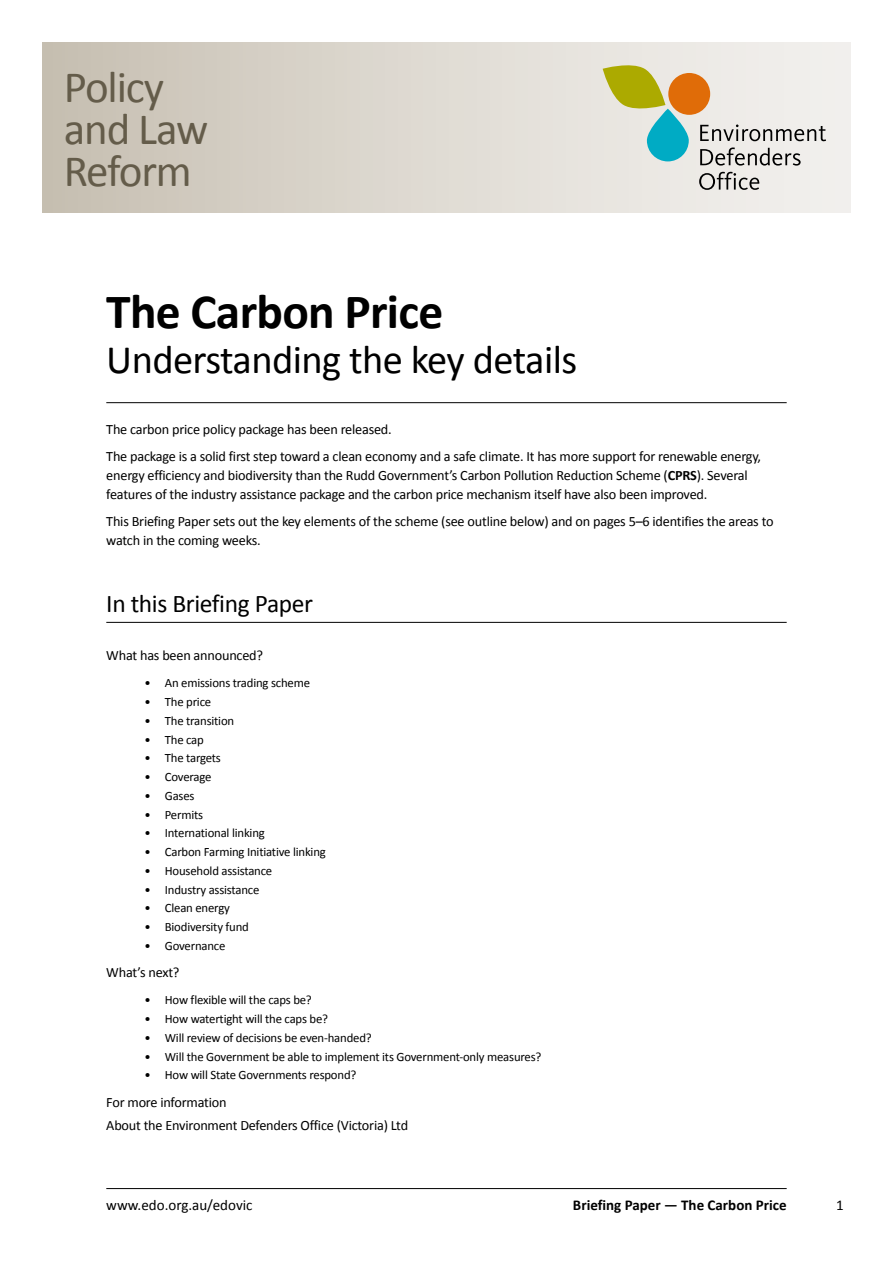
<style>
.page{position:relative;width:893px;height:1263px;background:#fff}
.page>*{position:absolute;margin:0;border:0;box-sizing:border-box;transform-origin:0 0}
.t1{font:700 49.5px "Calibri";letter-spacing:-.015em;color:#000}
.t2{font:45px/42px "Calibri";letter-spacing:-.025em;color:#645c4a}
.t3{font:40.5px "Calibri";letter-spacing:-.015em;color:#000}
.t4{font:25.5px "Calibri";letter-spacing:-.015em;color:#000}
.t5{font:700 15px "Calibri";color:#000}
.t6{font:15px "Calibri";color:#000}
.t7{font:14.25px/18.8px "Calibri";letter-spacing:-.015em;color:#000}
.t8{font:12.75px "Calibri";letter-spacing:-.015em;color:#000}
.s1{font-weight:700}
</style>
<div class="page">
<hr style="left:106px;top:1188px;width:681px;height:1px;background:#000">
<div style="left:43px;top:43px;width:807px;height:170px;background:linear-gradient(to right,#c8c1b3,#f5f4f2)"></div>
<svg style="left:700px;top:124px;width:126px;height:17px;background:#b4b2b0"></svg>
<svg style="left:700px;top:147px;width:101px;height:19px;background:#b4b2af"></svg>
<svg style="left:699px;top:172px;width:61px;height:18px"></svg>
<svg style="left:647px;top:109px;width:42px;height:52px;background:#29b5c9"></svg>
<svg style="left:603px;top:64px;width:62px;height:49px;background:#c3c054"></svg>
<div style="left:668px;top:73px;width:42px;height:42px;background:#e06c08;border-radius:50%"></div>
<hr style="left:106px;top:402px;width:681px;height:1px;background:#000">
<hr style="left:106px;top:622px;width:681px;height:1px;background:#000">
<h2 class="t2" style="left:64px;top:64px;width:146px">Policy and Law<br>Reform</h2>
<h1 class="t1" style="left:106px;top:281px;width:338px">The Carbon Price</h1>
<h3 class="t3" style="left:106px;top:334px;width:472px">Understanding the key details</h3>
<p class="t7" style="left:106px;top:415px;width:656px;line-height:27.3px">The carbon price policy package has been released.<br>The package is a solid first step toward a clean economy and a safe climate. It has more support for renewable energy,</p>
<p class="t7" style="left:106px;top:465px;width:643px">energy efficiency and biodiversity than the Rudd Government’s Carbon Pollution Reduction Scheme (<span class="s1">CPRS</span>). Several features of the industry assistance package and the carbon price mechanism itself have also been improved.</p>
<p class="t7" style="left:106px;top:511px;width:669px">This Briefing Paper sets out the key elements of the scheme (see outline below) and on pages 5–6 identifies the areas to watch in the coming weeks.</p>
<h3 class="t4" style="left:106px;top:587px;width:208px">In this Briefing Paper</h3>
<p class="t7" style="left:106px;top:645px;width:158px">What has been announced?</p>
<p class="t8" style="left:145px;top:675px;width:167px">• An emissions trading scheme</p>
<p class="t8" style="left:145px;top:694px;width:68px">• The price</p>
<p class="t8" style="left:145px;top:713px;width:91px">• The transition</p>
<p class="t8" style="left:145px;top:731px;width:61px">• The cap</p>
<p class="t8" style="left:145px;top:750px;width:78px">• The targets</p>
<p class="t8" style="left:145px;top:769px;width:68px">• Coverage</p>
<p class="t8" style="left:145px;top:788px;width:51px">• Gases</p>
<p class="t8" style="left:145px;top:806px;width:60px">• Permits</p>
<p class="t8" style="left:145px;top:825px;width:122px">• International linking</p>
<p class="t8" style="left:145px;top:844px;width:183px">• Carbon Farming Initiative linking</p>
<p class="t8" style="left:145px;top:863px;width:129px">• Household assistance</p>
<p class="t8" style="left:145px;top:881px;width:116px">• Industry assistance</p>
<p class="t8" style="left:145px;top:900px;width:87px">• Clean energy</p>
<p class="t8" style="left:145px;top:919px;width:106px">• Biodiversity fund</p>
<p class="t8" style="left:145px;top:938px;width:82px">• Governance</p>
<p class="t7" style="left:106px;top:962px;width:75px">What’s next?</p>
<p class="t8" style="left:145px;top:992px;width:169px">• How flexible will the caps be?</p>
<p class="t8" style="left:145px;top:1011px;width:185px">• How watertight will the caps be?</p>
<p class="t8" style="left:145px;top:1030px;width:229px">• Will review of decisions be even-handed?</p>
<p class="t8" style="left:145px;top:1048px;width:398px">• Will the Government be able to implement its Government-only measures?</p>
<p class="t8" style="left:145px;top:1067px;width:213px">• How will State Governments respond?</p>
<p class="t7" style="left:106px;top:1090px;width:303px;line-height:23px">For more information<br>About the Environment Defenders Office (Victoria) Ltd</p>
<p class="t6" style="left:106px;top:1196px;width:148px">www.edo.org.au/edovic</p>
<p class="t5" style="left:573px;top:1196px;width:215px">Briefing Paper — The Carbon Price</p>
<p class="t6" style="left:836px;top:1196px;width:9px">1</p>
</div>
